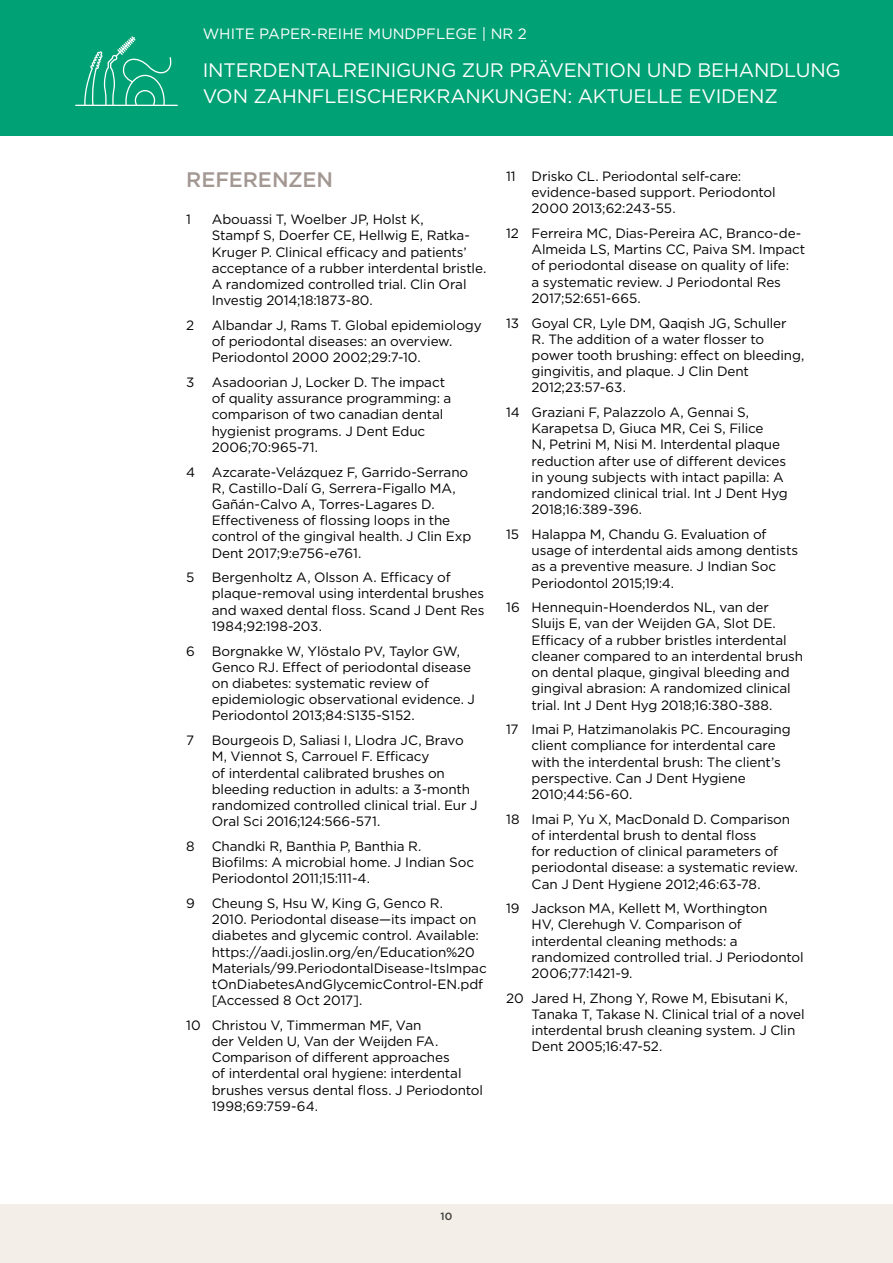
<style>
.page{position:relative;width:893px;height:1263px;background:#fff}
.page>*{position:absolute;margin:0;border:0;box-sizing:border-box;transform-origin:0 0}
.t1{font:500 21px "Gotham";letter-spacing:-.005em;color:#a39792}
.t2{font:19.5px/25.5px "Gotham";letter-spacing:-.01em;color:#fff}
.t3{font:15px "Gotham";color:#fff}
.t4{font:13.5px/16.2px "Gotham";letter-spacing:-.01em;color:#000}
.t5{font:500 10.5px "Gotham";color:#3c3c3b}
</style>
<div class="page">
<div style="left:0;top:0;width:893px;height:136px;background:#00a174"></div>
<div style="left:0;top:1204px;width:893px;height:59px;background:#f3eee8"></div>
<svg style="left:75px;top:36px;width:103px;height:70px"></svg>
<p class="t3" style="left:203px;top:24px;width:326px">WHITE PAPER-REIHE MUNDPFLEGE | NR 2</p>
<h2 class="t2" style="left:203px;top:57px;width:640px">INTERDENTALREINIGUNG ZUR PRÄVENTION UND BEHANDLUNG<br>VON ZAHNFLEISCHERKRANKUNGEN: AKTUELLE EVIDENZ</h2>
<h1 class="t1" style="left:186px;top:166px;width:148px">REFERENZEN</h1>
<p class="t4" style="left:186px;top:211px;width:6px">1</p>
<p class="t4" style="left:212px;top:211px;width:276px">Abouassi T, Woelber JP, Holst K,<br>Stampf S, Doerfer CE, Hellwig E, Ratka-Kruger P. Clinical efficacy and patients’ acceptance of a rubber interdental bristle.<br>A randomized controlled trial. Clin Oral Investig 2014;18:1873-80.</p>
<p class="t4" style="left:186px;top:317px;width:10px">2</p>
<p class="t4" style="left:212px;top:317px;width:271px">Albandar J, Rams T. Global epidemiology of periodontal diseases: an overview.<br>Periodontol 2000 2002;29:7-10.</p>
<p class="t4" style="left:186px;top:374px;width:10px">3</p>
<p class="t4" style="left:212px;top:374px;width:241px">Asadoorian J, Locker D. The impact of quality assurance programming: a comparison of two canadian dental hygienist programs. J Dent Educ<br>2006;70:965-71.</p>
<p class="t4" style="left:212px;top:463px;width:261px;text-indent:-26px">4 Azcarate-Velázquez F, Garrido-Serrano R, Castillo-Dalí G, Serrera-Figallo MA, Gañán-Calvo A, Torres-Lagares D.<br>Effectiveness of flossing loops in the control of the gingival health. J Clin Exp Dent 2017;9:e756-e761.</p>
<p class="t4" style="left:186px;top:569px;width:10px">5</p>
<p class="t4" style="left:212px;top:569px;width:274px">Bergenholtz A, Olsson A. Efficacy of plaque-removal using interdental brushes and waxed dental floss. Scand J Dent Res 1984;92:198-203.</p>
<p class="t4" style="left:212px;top:642px;width:265px;text-indent:-26px">6 Borgnakke W, Ylöstalo PV, Taylor GW, Genco RJ. Effect of periodontal disease on diabetes: systematic review of epidemiologic observational evidence. J Periodontol 2013;84:S135-S152.</p>
<p class="t4" style="left:186px;top:732px;width:10px">7</p>
<p class="t4" style="left:212px;top:732px;width:267px">Bourgeois D, Saliasi I, Llodra JC, Bravo M, Viennot S, Carrouel F. Efficacy<br>of interdental calibrated brushes on bleeding reduction in adults: a 3-month randomized controlled clinical trial. Eur J Oral Sci 2016;124:566-571.</p>
<p class="t4" style="left:186px;top:838px;width:10px">8</p>
<p class="t4" style="left:212px;top:838px;width:264px">Chandki R, Banthia P, Banthia R.<br>Biofilms: A microbial home. J Indian Soc<br>Periodontol 2011;15:111-4.</p>
<p class="t4" style="left:212px;top:895px;width:276px;text-indent:-26px">9 Cheung S, Hsu W, King G, Genco R.<br>2010. Periodontal disease—its impact on diabetes and glycemic control. Available: https://aadi.joslin.org/en/Education%20<br>Materials/99.PeriodontalDisease-ItsImpac tOnDiabetesAndGlycemicControl-EN.pdf [Accessed 8 Oct 2017].</p>
<p class="t4" style="left:212px;top:1017px;width:273px;text-indent:-26px">10 Christou V, Timmerman MF, Van<br>der Velden U, Van der Weijden FA.<br>Comparison of different approaches<br>of interdental oral hygiene: interdental brushes versus dental floss. J Periodontol 1998;69:759-64.</p>
<p class="t4" style="left:532px;top:168px;width:245px;text-indent:-26px">11 Drisko CL. Periodontal self-care: evidence-based support. Periodontol<br>2000 2013;62:243-55.</p>
<p class="t4" style="left:532px;top:225px;width:275px;text-indent:-26px">12 Ferreira MC, Dias-Pereira AC, Branco-de-Almeida LS, Martins CC, Paiva SM. Impact of periodontal disease on quality of life:<br>a systematic review. J Periodontal Res 2017;52:651-665.</p>
<p class="t4" style="left:532px;top:314px;width:274px;text-indent:-26px">13 Goyal CR, Lyle DM, Qaqish JG, Schuller<br>R. The addition of a water flosser to power tooth brushing: effect on bleeding, gingivitis, and plaque. J Clin Dent 2012;23:57-63.</p>
<p class="t4" style="left:532px;top:404px;width:258px;text-indent:-26px">14 Graziani F, Palazzolo A, Gennai S, Karapetsa D, Giuca MR, Cei S, Filice<br>N, Petrini M, Nisi M. Interdental plaque reduction after use of different devices in young subjects with intact papilla: A randomized clinical trial. Int J Dent Hyg 2018;16:389-396.</p>
<p class="t4" style="left:532px;top:526px;width:268px;text-indent:-26px">15 Halappa M, Chandu G. Evaluation of usage of interdental aids among dentists as a preventive measure. J Indian Soc Periodontol 2015;19:4.</p>
<p class="t4" style="left:532px;top:599px;width:273px;text-indent:-26px">16 Hennequin-Hoenderdos NL, van der Sluijs E, van der Weijden GA, Slot DE.<br>Efficacy of a rubber bristles interdental cleaner compared to an interdental brush on dental plaque, gingival bleeding and gingival abrasion: A randomized clinical trial. Int J Dent Hyg 2018;16:380-388.</p>
<p class="t4" style="left:532px;top:721px;width:261px;text-indent:-26px">17 Imai P, Hatzimanolakis PC. Encouraging client compliance for interdental care with the interdental brush: The client’s perspective. Can J Dent Hygiene 2010;44:56-60.</p>
<p class="t4" style="left:532px;top:810px;width:268px;text-indent:-26px">18 Imai P, Yu X, MacDonald D. Comparison of interdental brush to dental floss<br>for reduction of clinical parameters of periodontal disease: a systematic review.<br>Can J Dent Hygiene 2012;46:63-78.</p>
<p class="t4" style="left:532px;top:900px;width:273px;text-indent:-26px">19 Jackson MA, Kellett M, Worthington<br>HV, Clerehugh V. Comparison of interdental cleaning methods: a randomized controlled trial. J Periodontol<br>2006;77:1421-9.</p>
<p class="t4" style="left:532px;top:989px;width:275px;text-indent:-26px">20 Jared H, Zhong Y, Rowe M, Ebisutani K, Tanaka T, Takase N. Clinical trial of a novel interdental brush cleaning system. J Clin Dent 2005;16:47-52.</p>
<p class="t5" style="left:441px;top:1210px;width:13px">10</p>
</div>
